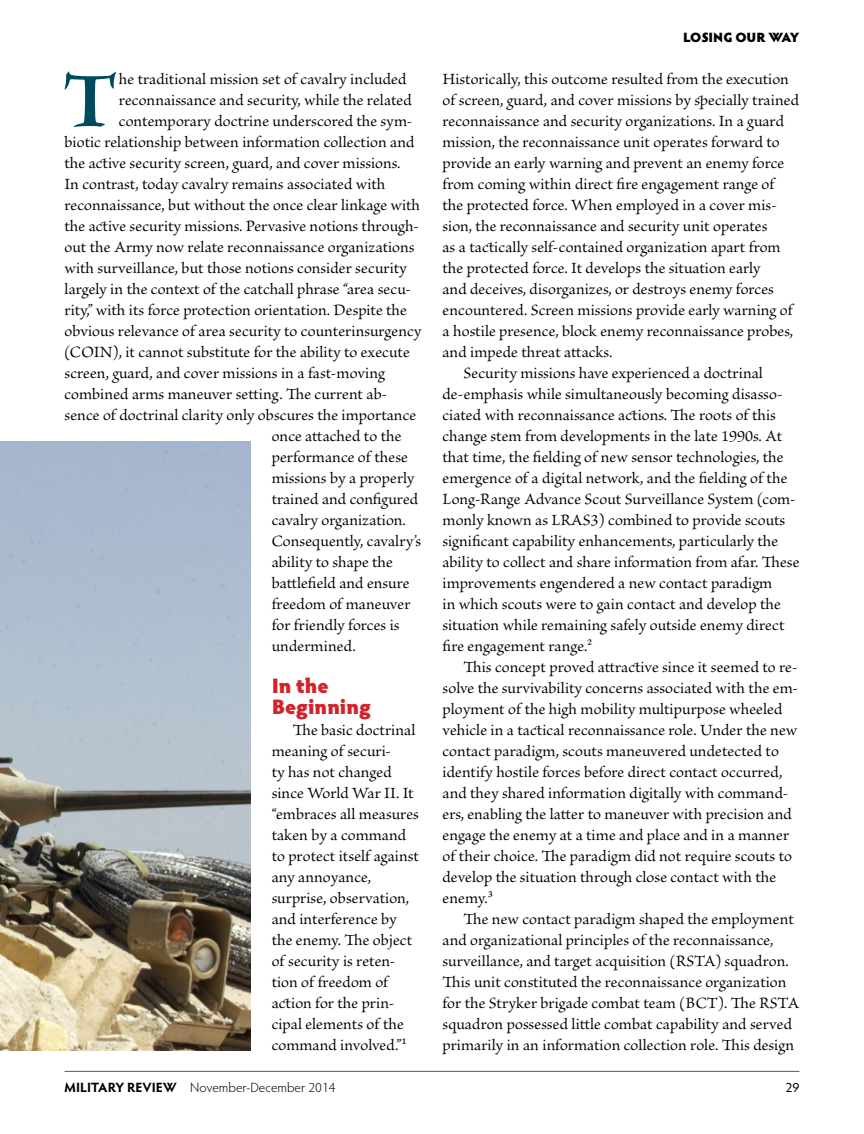
<style>
.page{position:relative;width:864px;height:1134px;background:#fff}
.page>*{position:absolute;margin:0;border:0;box-sizing:border-box;transform-origin:0 0}
.t1{font:87.3px "Brioso Pro Bold Disp";color:#004a5d}
.t2{font:900 21px/21px "Hypatia Sans Pro";color:#d2232a}
.t3{font:16.5px/21px "Brioso Pro";color:#000}
.t4{font:300 13.5px "Hypatia Sans Pro";color:#000}
.t5{font:900 13.5px "Hypatia Sans Pro";letter-spacing:-.01em;color:#000}
.t6{font:13.5px "Hypatia Sans Pro";color:#000}
.s1{font-weight:700}
</style>
<div class="page">
<hr style="left:65px;top:1071px;width:734px;height:1px;background:#58595b">
<img style="left:0;top:441px;width:251px;height:609px">
<h1 class="t1" style="left:62px;top:55px;width:56px">T</h1>
<p class="t3" style="left:119px;top:69px;width:289px">he traditional mission set of cavalry included</p>
<p class="t3" style="left:119px;top:90px;width:294px">reconnaissance and security, while the related</p>
<p class="t3" style="left:119px;top:111px;width:295px">contemporary doctrine underscored the sym-</p>
<p class="t3" style="left:65px;top:132px;width:352px">biotic relationship between information collection and</p>
<p class="t3" style="left:65px;top:153px;width:337px">the active security screen, guard, and cover missions.</p>
<p class="t3" style="left:65px;top:174px;width:323px">In contrast, today cavalry remains associated with</p>
<p class="t3" style="left:65px;top:195px;width:357px">reconnaissance, but without the once clear linkage with</p>
<p class="t3" style="left:65px;top:216px;width:356px">the active security missions. Pervasive notions through-</p>
<p class="t3" style="left:65px;top:237px;width:352px">out the Army now relate reconnaissance organizations</p>
<p class="t3" style="left:65px;top:258px;width:344px">with surveillance, but those notions consider security</p>
<p class="t3" style="left:65px;top:279px;width:348px">largely in the context of the catchall phrase “area secu-</p>
<p class="t3" style="left:65px;top:300px;width:344px">rity,” with its force protection orientation. Despite the</p>
<p class="t3" style="left:65px;top:321px;width:359px">obvious relevance of area security to counterinsurgency</p>
<p class="t3" style="left:65px;top:342px;width:347px">(COIN), it cannot substitute for the ability to execute</p>
<p class="t3" style="left:65px;top:363px;width:322px">screen, guard, and cover missions in a fast-moving</p>
<p class="t3" style="left:65px;top:384px;width:325px">combined arms maneuver setting. The current ab-</p>
<p class="t3" style="left:65px;top:405px;width:353px">sence of doctrinal clarity only obscures the importance</p>
<p class="t3" style="left:272px;top:426px;width:131px">once attached to the</p>
<p class="t3" style="left:272px;top:447px;width:138px">performance of these</p>
<p class="t3" style="left:272px;top:468px;width:144px">missions by a properly</p>
<p class="t3" style="left:272px;top:489px;width:148px">trained and configured</p>
<p class="t3" style="left:272px;top:510px;width:136px">cavalry organization.</p>
<p class="t3" style="left:272px;top:531px;width:151px">Consequently, cavalry’s</p>
<p class="t3" style="left:272px;top:552px;width:123px">ability to shape the</p>
<p class="t3" style="left:272px;top:573px;width:139px">battlefield and ensure</p>
<p class="t3" style="left:272px;top:594px;width:140px">freedom of maneuver</p>
<p class="t3" style="left:272px;top:615px;width:129px">for friendly forces is</p>
<p class="t3" style="left:272px;top:636px;width:85px">undermined.</p>
<p class="t2" style="left:272px;top:674px;width:101px">In the<br>Beginning</p>
<p class="t3" style="left:272px;top:720px;width:149px;text-indent:21px">The basic doctrinal meaning of securi-<br>ty has not changed since World War II. It “embraces all measures taken by a command to protect itself against any annoyance, surprise, observation, and interference by the enemy. The object of security is reten&shy;tion of freedom of action for the prin&shy;cipal elements of the command involved.”1</p>
<p class="t5" style="left:683px;top:27px;width:118px">LOSING OUR WAY</p>
<p class="t3" style="left:442px;top:69px;width:348px">Historically, this outcome resulted from the execution</p>
<p class="t3" style="left:442px;top:90px;width:358px">of screen, guard, and cover missions by specially trained</p>
<p class="t3" style="left:442px;top:111px;width:343px">reconnaissance and security organizations. In a guard</p>
<p class="t3" style="left:442px;top:132px;width:339px">mission, the reconnaissance unit operates forward to</p>
<p class="t3" style="left:442px;top:153px;width:343px">provide an early warning and prevent an enemy force</p>
<p class="t3" style="left:442px;top:174px;width:333px">from coming within direct fire engagement range of</p>
<p class="t3" style="left:442px;top:195px;width:336px">the protected force. When employed in a cover mis-</p>
<p class="t3" style="left:442px;top:216px;width:327px">sion, the reconnaissance and security unit operates</p>
<p class="t3" style="left:442px;top:237px;width:340px">as a tactically self-contained organization apart from</p>
<p class="t3" style="left:442px;top:258px;width:319px">the protected force. It develops the situation early</p>
<p class="t3" style="left:442px;top:279px;width:333px">and deceives, disorganizes, or destroys enemy forces</p>
<p class="t3" style="left:442px;top:300px;width:352px">encountered. Screen missions provide early warning of</p>
<p class="t3" style="left:442px;top:321px;width:352px">a hostile presence, block enemy reconnaissance probes,</p>
<p class="t3" style="left:442px;top:342px;width:171px">and impede threat attacks.</p>
<p class="t3" style="left:464px;top:363px;width:301px">Security missions have experienced a doctrinal</p>
<p class="t3" style="left:442px;top:384px;width:342px">de-emphasis while simultaneously becoming disasso-</p>
<p class="t3" style="left:442px;top:405px;width:335px">ciated with reconnaissance actions. The roots of this</p>
<p class="t3" style="left:442px;top:426px;width:341px">change stem from developments in the late 1990s. At</p>
<p class="t3" style="left:442px;top:447px;width:343px">that time, the fielding of new sensor technologies, the</p>
<p class="t3" style="left:442px;top:468px;width:346px">emergence of a digital network, and the fielding of the</p>
<p class="t3" style="left:442px;top:489px;width:355px">Long-Range Advance Scout Surveillance System (com-</p>
<p class="t3" style="left:442px;top:511px;width:344px">monly known as LRAS3) combined to provide scouts</p>
<p class="t3" style="left:442px;top:532px;width:337px">significant capability enhancements, particularly the</p>
<p class="t3" style="left:442px;top:553px;width:359px">ability to collect and share information from afar. These</p>
<p class="t3" style="left:442px;top:574px;width:331px">improvements engendered a new contact paradigm</p>
<p class="t3" style="left:442px;top:595px;width:340px">in which scouts were to gain contact and develop the</p>
<p class="t3" style="left:442px;top:616px;width:344px">situation while remaining safely outside enemy direct</p>
<p class="t3" style="left:442px;top:637px;width:152px">fire engagement range.2</p>
<p class="t3" style="left:464px;top:658px;width:336px">This concept proved attractive since it seemed to re-</p>
<p class="t3" style="left:443px;top:679px;width:357px">solve the survivability concerns associated with the em-</p>
<p class="t3" style="left:443px;top:700px;width:341px">ployment of the high mobility multipurpose wheeled</p>
<p class="t3" style="left:443px;top:721px;width:356px">vehicle in a tactical reconnaissance role. Under the new</p>
<p class="t3" style="left:443px;top:742px;width:338px">contact paradigm, scouts maneuvered undetected to</p>
<p class="t3" style="left:443px;top:763px;width:341px">identify hostile forces before direct contact occurred,</p>
<p class="t3" style="left:443px;top:784px;width:347px">and they shared information digitally with command-</p>
<p class="t3" style="left:443px;top:805px;width:351px">ers, enabling the latter to maneuver with precision and</p>
<p class="t3" style="left:443px;top:826px;width:348px">engage the enemy at a time and place and in a manner</p>
<p class="t3" style="left:443px;top:847px;width:351px">of their choice. The paradigm did not require scouts to</p>
<p class="t3" style="left:443px;top:868px;width:335px">develop the situation through close contact with the</p>
<p class="t3" style="left:443px;top:889px;width:52px">enemy.3</p>
<p class="t3" style="left:464px;top:910px;width:332px">The new contact paradigm shaped the employment</p>
<p class="t3" style="left:443px;top:931px;width:333px">and organizational principles of the reconnaissance,</p>
<p class="t3" style="left:443px;top:952px;width:348px">surveillance, and target acquisition (RSTA) squadron.</p>
<p class="t3" style="left:443px;top:973px;width:345px">This unit constituted the reconnaissance organization</p>
<p class="t3" style="left:443px;top:994px;width:358px">for the Stryker brigade combat team (BCT). The RSTA</p>
<p class="t3" style="left:443px;top:1015px;width:351px">squadron possessed little combat capability and served</p>
<p class="t3" style="left:443px;top:1036px;width:353px">primarily in an information collection role. This design</p>
<p class="t4" style="left:64px;top:1079px;width:273px"><span class="s1">MILITARY REVIEW</span> November-December 2014</p>
<p class="t6" style="left:786px;top:1078px;width:15px">29</p>
</div>
